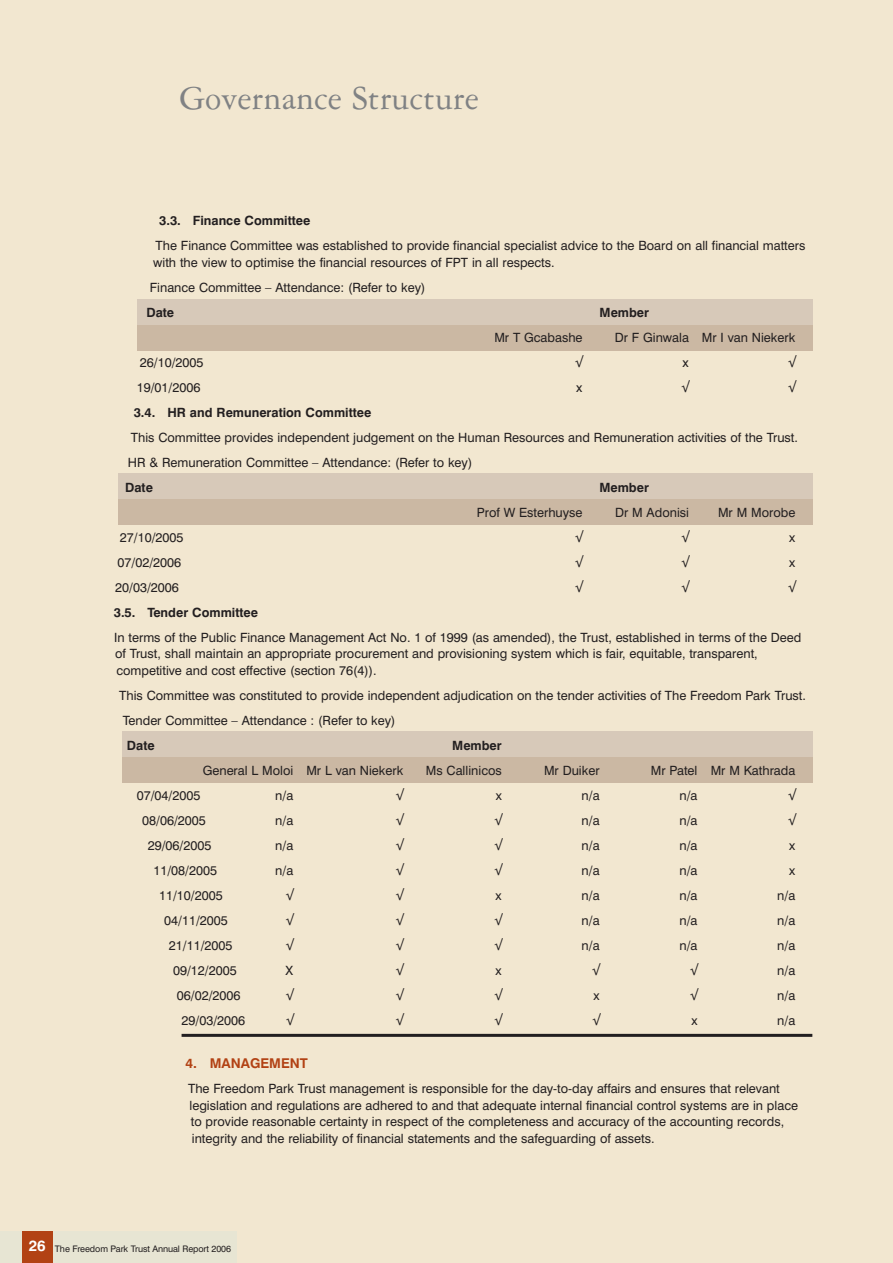
<style>
.page{position:relative;width:893px;height:1263px;background:#fff}
.page>*{position:absolute;margin:0;border:0;box-sizing:border-box;transform-origin:0 0}
.t1{font:36px "American Garamond BT";color:#808284}
.t2{font:700 13.5px "Swiss 721 BT";color:#b24214}
.t3{font:12.75px/16.5px "Swiss 721 BT";color:#231f20}
.t4{font:700 12.75px "Swiss 721 BT";color:#231f20}
.t5{font:12.75px "Helvetica";color:#231f20}
.t6{font:9px "Swiss 721 BT";letter-spacing:-.01em;color:#231f20}
.s1{font-weight:700;font-size:15px;color:#fff}
</style>
<div class="page">
<div style="left:0;top:0;width:892px;height:1263px;background:#f2e7d0"></div>
<div style="left:137px;top:300px;width:676px;height:25px;background:#d7c9b9"></div>
<div style="left:137px;top:325px;width:676px;height:26px;background:#cbb8a3"></div>
<div style="left:119px;top:474px;width:694px;height:25px;background:#d7c9b9"></div>
<div style="left:119px;top:499px;width:694px;height:26px;background:#cbb8a3"></div>
<div style="left:122px;top:732px;width:691px;height:25px;background:#d7c9b9"></div>
<div style="left:122px;top:757px;width:691px;height:26px;background:#cbb8a3"></div>
<hr style="left:181px;top:1034px;width:631px;height:3px;background:#231f20">
<div style="left:0;top:1232px;width:237px;height:31px;background:#e7e5d3"></div>
<div style="left:22px;top:1232px;width:30px;height:31px;background:#b24214"></div>
<h1 class="t1" style="left:179px;top:83px;width:301px">Governance Structure</h1>
<p class="t4" style="left:159px;top:214px;width:153px">3.3. Finance Committee</p>
<p class="t3" style="left:153px;top:238px;width:653px">The Finance Committee was established to provide financial specialist advice to the Board on all financial matters with the view to optimise the financial resources of FPT in all respects.</p>
<p class="t3" style="left:150px;top:280px;width:277px">Finance Committee – Attendance: (Refer to key)</p>
<p class="t4" style="left:146px;top:306px;width:29px">Date</p>
<p class="t4" style="left:599px;top:306px;width:51px">Member</p>
<p class="t3" style="left:494px;top:330px;width:90px">Mr T Gcabashe</p>
<p class="t3" style="left:614px;top:330px;width:182px">Dr F Ginwala Mr I van Niekerk</p>
<p class="t3" style="left:140px;top:355px;width:65px">26/10/2005</p>
<p class="t5" style="left:575px;top:358px;width:8px">√</p>
<p class="t5" style="left:682px;top:358px;width:8px">x</p>
<p class="t5" style="left:788px;top:358px;width:8px">√</p>
<p class="t3" style="left:137px;top:380px;width:65px">19/01/2006</p>
<p class="t5" style="left:576px;top:383px;width:8px">x</p>
<p class="t5" style="left:682px;top:383px;width:8px">√</p>
<p class="t5" style="left:788px;top:383px;width:8px">√</p>
<p class="t4" style="left:134px;top:406px;width:239px">3.4. HR and Remuneration Committee</p>
<p class="t3" style="left:128px;top:425px;width:671px;line-height:25px">This Committee provides independent judgement on the Human Resources and Remuneration activities of the Trust.<br>HR &amp; Remuneration Committee – Attendance: (Refer to key)</p>
<p class="t4" style="left:125px;top:481px;width:29px">Date</p>
<p class="t4" style="left:599px;top:481px;width:51px">Member</p>
<p class="t3" style="left:477px;top:505px;width:107px">Prof W Esterhuyse</p>
<p class="t3" style="left:615px;top:505px;width:75px">Dr M Adonisi</p>
<p class="t3" style="left:718px;top:505px;width:79px">Mr M Morobe</p>
<p class="t3" style="left:120px;top:530px;width:65px">27/10/2005</p>
<p class="t5" style="left:575px;top:533px;width:8px">√</p>
<p class="t5" style="left:682px;top:533px;width:8px">√</p>
<p class="t3" style="left:789px;top:530px;width:8px">x</p>
<p class="t3" style="left:117px;top:555px;width:65px">07/02/2006</p>
<p class="t5" style="left:575px;top:558px;width:8px">√</p>
<p class="t5" style="left:682px;top:558px;width:8px">√</p>
<p class="t3" style="left:789px;top:555px;width:8px">x</p>
<p class="t3" style="left:115px;top:580px;width:65px">20/03/2006</p>
<p class="t5" style="left:575px;top:583px;width:8px">√</p>
<p class="t5" style="left:682px;top:583px;width:8px">√</p>
<p class="t5" style="left:788px;top:583px;width:8px">√</p>
<p class="t4" style="left:114px;top:606px;width:146px">3.5. Tender Committee</p>
<p class="t3" style="left:114px;top:630px;width:688px">In terms of the Public Finance Management Act No. 1 of 1999 (as amended), the Trust, established in terms of the Deed of Trust, shall maintain an appropriate procurement and provisioning system which is fair, equitable, transparent, competitive and cost effective (section 76(4)).</p>
<p class="t3" style="left:119px;top:683px;width:688px;line-height:25px">This Committee was constituted to provide independent adjudication on the tender activities of The Freedom Park Trust.<br>Tender Committee – Attendance : (Refer to key)</p>
<p class="t4" style="left:127px;top:739px;width:29px">Date</p>
<p class="t4" style="left:452px;top:739px;width:51px">Member</p>
<p class="t3" style="left:203px;top:763px;width:202px">General L Moloi Mr L van Niekerk</p>
<p class="t3" style="left:426px;top:763px;width:77px">Ms Callinicos</p>
<p class="t3" style="left:544px;top:763px;width:57px">Mr Duiker</p>
<p class="t3" style="left:650px;top:763px;width:146px">Mr Patel Mr M Kathrada</p>
<p class="t3" style="left:137px;top:788px;width:65px">07/04/2005</p>
<p class="t3" style="left:275px;top:788px;width:20px">n/a</p>
<p class="t5" style="left:396px;top:791px;width:8px">√</p>
<p class="t3" style="left:495px;top:788px;width:8px">x</p>
<p class="t3" style="left:581px;top:788px;width:20px">n/a</p>
<p class="t3" style="left:679px;top:788px;width:20px">n/a</p>
<p class="t5" style="left:788px;top:791px;width:8px">√</p>
<p class="t3" style="left:142px;top:813px;width:65px">08/06/2005</p>
<p class="t3" style="left:275px;top:813px;width:20px">n/a</p>
<p class="t5" style="left:396px;top:816px;width:8px">√</p>
<p class="t5" style="left:495px;top:816px;width:8px">√</p>
<p class="t3" style="left:581px;top:813px;width:20px">n/a</p>
<p class="t3" style="left:679px;top:813px;width:20px">n/a</p>
<p class="t5" style="left:788px;top:816px;width:8px">√</p>
<p class="t3" style="left:148px;top:838px;width:65px">29/06/2005</p>
<p class="t3" style="left:275px;top:838px;width:20px">n/a</p>
<p class="t5" style="left:396px;top:841px;width:8px">√</p>
<p class="t5" style="left:495px;top:841px;width:8px">√</p>
<p class="t3" style="left:581px;top:838px;width:20px">n/a</p>
<p class="t3" style="left:679px;top:838px;width:20px">n/a</p>
<p class="t3" style="left:789px;top:838px;width:8px">x</p>
<p class="t3" style="left:153px;top:863px;width:65px">11/08/2005</p>
<p class="t3" style="left:275px;top:863px;width:20px">n/a</p>
<p class="t5" style="left:396px;top:866px;width:8px">√</p>
<p class="t5" style="left:495px;top:866px;width:8px">√</p>
<p class="t3" style="left:581px;top:863px;width:20px">n/a</p>
<p class="t3" style="left:679px;top:863px;width:20px">n/a</p>
<p class="t3" style="left:789px;top:863px;width:8px">x</p>
<p class="t3" style="left:159px;top:888px;width:65px">11/10/2005</p>
<p class="t5" style="left:286px;top:891px;width:8px">√</p>
<p class="t5" style="left:396px;top:891px;width:8px">√</p>
<p class="t3" style="left:495px;top:888px;width:8px">x</p>
<p class="t3" style="left:581px;top:888px;width:20px">n/a</p>
<p class="t3" style="left:679px;top:888px;width:20px">n/a</p>
<p class="t3" style="left:777px;top:888px;width:20px">n/a</p>
<p class="t3" style="left:164px;top:913px;width:65px">04/11/2005</p>
<p class="t5" style="left:286px;top:916px;width:8px">√</p>
<p class="t5" style="left:396px;top:916px;width:8px">√</p>
<p class="t5" style="left:494px;top:916px;width:8px">√</p>
<p class="t3" style="left:581px;top:913px;width:20px">n/a</p>
<p class="t3" style="left:679px;top:913px;width:20px">n/a</p>
<p class="t3" style="left:777px;top:913px;width:20px">n/a</p>
<p class="t3" style="left:169px;top:938px;width:65px">21/11/2005</p>
<p class="t5" style="left:286px;top:941px;width:8px">√</p>
<p class="t5" style="left:396px;top:941px;width:8px">√</p>
<p class="t5" style="left:494px;top:941px;width:8px">√</p>
<p class="t3" style="left:581px;top:938px;width:20px">n/a</p>
<p class="t3" style="left:679px;top:938px;width:20px">n/a</p>
<p class="t3" style="left:777px;top:938px;width:20px">n/a</p>
<p class="t3" style="left:173px;top:963px;width:65px">09/12/2005</p>
<p class="t3" style="left:285px;top:963px;width:9px">X</p>
<p class="t5" style="left:396px;top:966px;width:8px">√</p>
<p class="t3" style="left:495px;top:963px;width:8px">x</p>
<p class="t5" style="left:592px;top:966px;width:8px">√</p>
<p class="t5" style="left:690px;top:966px;width:8px">√</p>
<p class="t3" style="left:777px;top:963px;width:20px">n/a</p>
<p class="t3" style="left:177px;top:988px;width:65px">06/02/2006</p>
<p class="t5" style="left:286px;top:991px;width:8px">√</p>
<p class="t5" style="left:396px;top:991px;width:8px">√</p>
<p class="t5" style="left:494px;top:991px;width:8px">√</p>
<p class="t3" style="left:593px;top:988px;width:8px">x</p>
<p class="t5" style="left:690px;top:991px;width:8px">√</p>
<p class="t3" style="left:777px;top:988px;width:20px">n/a</p>
<p class="t3" style="left:181px;top:1013px;width:65px">29/03/2006</p>
<p class="t5" style="left:286px;top:1016px;width:8px">√</p>
<p class="t5" style="left:396px;top:1016px;width:8px">√</p>
<p class="t5" style="left:495px;top:1016px;width:8px">√</p>
<p class="t5" style="left:592px;top:1016px;width:8px">√</p>
<p class="t3" style="left:691px;top:1013px;width:8px">x</p>
<p class="t3" style="left:777px;top:1013px;width:20px">n/a</p>
<p class="t2" style="left:185px;top:1057px;width:124px">4. MANAGEMENT</p>
<p class="t3" style="left:188px;top:1081px;width:611px">The Freedom Park Trust management is responsible for the day-to-day affairs and ensures that relevant legislation and regulations are adhered to and that adequate internal financial control systems are in place to provide reasonable certainty in respect of the completeness and accuracy of the accounting records, integrity and the reliability of financial statements and the safeguarding of assets.</p>
<p class="t6" style="left:29px;top:1245px;width:204px"><span class="s1">26</span> The Freedom Park Trust Annual Report 2006</p>
</div>
